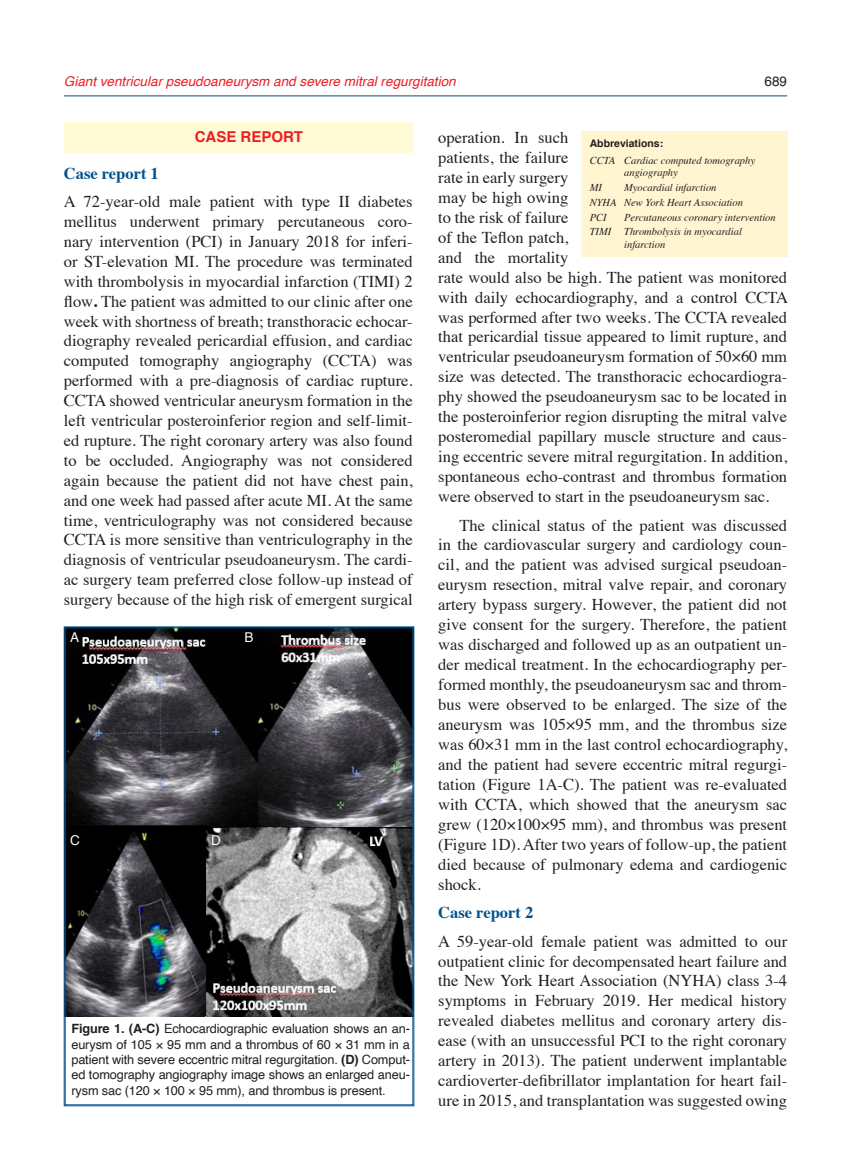
<style>
.page{position:relative;width:851px;height:1170px;background:#fff}
.page>*{position:absolute;margin:0;border:0;box-sizing:border-box;transform-origin:0 0}
.t1{font:16.5px/20px "Times";color:#231f20;text-align:justify}
.t2{font:700 16.5px "Times";color:#01518b}
.Paragraph_Style_1{font:700 15px "Helvetica";color:#ee1d23}
.t3{font:italic 13.5px "Helvetica";color:#ee1d23}
.t4{font:13.5px "Helvetica";color:#fff}
.t5{font:13.5px "Helvetica";color:#231f20}
.t6{font:12.75px/15.3px "Helvetica";letter-spacing:-.01em;color:#231f20;text-align:justify}
.t7{font:italic 10.5px/12.6px "Times";color:#231f20}
.t8{font:700 10.5px "Helvetica";color:#231f20}
.s1{font-weight:700}
</style>
<div class="page">
<div style="left:64px;top:122px;width:348px;height:31px;background:#fffbd6"></div>
<hr style="left:64px;top:96px;width:723px;height:1px;background:#01518b">
<div style="left:581px;top:130px;width:206px;height:126px;background:#fff5d1"></div>
<svg style="left:63px;top:626px;width:351px;height:480px"></svg>
<p class="t3" style="left:64px;top:71px;width:393px">Giant ventricular pseudoaneurysm and severe mitral regurgitation</p>
<p class="t5" style="left:764px;top:71px;width:24px">689</p>
<p class="Paragraph_Style_1" style="left:195px;top:124px;width:110px">CASE REPORT</p>
<p class="t2" style="left:64px;top:157px;width:97px">Case report 1</p>
<p class="t1" style="left:64px;top:190px;width:350px">A 72-year-old male patient with type II diabetes mellitus underwent primary percutaneous coro&shy;nary intervention (PCI) in January 2018 for inferi&shy;or ST-elevation MI. The procedure was terminated with thrombolysis in myocardial infarction (TIMI) 2 flow<span class="s1">.</span> The patient was admitted to our clinic after one week with shortness of breath; transthoracic echocar&shy;diography revealed pericardial effusion, and cardiac computed tomography angiography (CCTA) was performed with a pre-diagnosis of cardiac rupture.<br>CCTA showed ventricular aneurysm formation in the left ventricular posteroinferior region and self-limit&shy;ed rupture. The right coronary artery was also found to be occluded. Angiography was not considered again because the patient did not have chest pain, and one week had passed after acute MI. At the same time, ventriculography was not considered because CCTA is more sensitive than ventriculography in the diagnosis of ventricular pseudoaneurysm. The cardi&shy;ac surgery team preferred close follow-up instead of surgery because of the high risk of emergent surgical</p>
<p class="t4" style="left:70px;top:627px;width:11px">A</p>
<p class="t4" style="left:70px;top:829px;width:11px">C</p>
<p class="t4" style="left:244px;top:627px;width:11px">B</p>
<p class="t4" style="left:211px;top:829px;width:11px">D</p>
<p class="t6" style="left:71px;top:1021px;width:340px"><span class="s1">Figure 1. (A-C)</span> Echocardiographic evaluation shows an an&shy;eurysm of 105 × 95 mm and a thrombus of 60 × 31 mm in a patient with severe eccentric mitral regurgitation. <span class="s1">(D)</span> Comput&shy;ed tomography angiography image shows an enlarged aneu&shy;rysm sac (120 × 100 × 95 mm), and thrombus is present.</p>
<p class="t1" style="left:438px;top:126px;width:351px;text-align:left">operation. In such<br>patients, the failure<br>rate in early surgery<br>may be high owing<br>to the risk of failure<br>of the Teflon patch,<br>and the mortality<br>rate would also be high. The patient was monitored with daily echocardiography, and a control CCTA was performed after two weeks. The CCTA revealed that pericardial tissue appeared to limit rupture, and ventricular pseudoaneurysm formation of 50×60 mm size was detected. The transthoracic echocardiogra&shy;phy showed the pseudoaneurysm sac to be located in the posteroinferior region disrupting the mitral valve posteromedial papillary muscle structure and caus&shy;ing eccentric severe mitral regurgitation. In addition, spontaneous echo-contrast and thrombus formation were observed to start in the pseudoaneurysm sac.</p>
<p class="t1" style="left:438px;top:513px;width:350px;text-indent:21px">The clinical status of the patient was discussed in the cardiovascular surgery and cardiology coun&shy;cil, and the patient was advised surgical pseudoan&shy;eurysm resection, mitral valve repair, and coronary artery bypass surgery. However, the patient did not give consent for the surgery. Therefore, the patient was discharged and followed up as an outpatient un&shy;der medical treatment. In the echocardiography per&shy;formed monthly, the pseudoaneurysm sac and throm&shy;bus were observed to be enlarged. The size of the aneurysm was 105×95 mm, and the thrombus size was 60×31 mm in the last control echocardiography, and the patient had severe eccentric mitral regurgi&shy;tation (Figure 1A-C). The patient was re-evaluated with CCTA, which showed that the aneurysm sac grew (120×100×95 mm), and thrombus was present (Figure 1D). After two years of follow-up, the patient died because of pulmonary edema and cardiogenic shock.</p>
<p class="t2" style="left:438px;top:896px;width:97px">Case report 2</p>
<p class="t1" style="left:438px;top:929px;width:350px">A 59-year-old female patient was admitted to our outpatient clinic for decompensated heart failure and the New York Heart Association (NYHA) class 3-4 symptoms in February 2019. Her medical history revealed diabetes mellitus and coronary artery dis&shy;ease (with an unsuccessful PCI to the right coronary artery in 2013). The patient underwent implantable cardioverter-defibrillator implantation for heart fail&shy;ure in 2015, and transplantation was suggested owing</p>
<p class="t8" style="left:589px;top:135px;width:75px">Abbreviations:</p>
<p class="t7" style="left:624px;top:153px;width:132px;text-indent:-35px">CCTA Cardiac computed tomography angiography</p>
<p class="t7" style="left:589px;top:181px;width:14px">MI</p>
<p class="t7" style="left:624px;top:181px;width:94px">Myocardial infarction</p>
<p class="t7" style="left:589px;top:195px;width:155px">NYHA New York Heart Association</p>
<p class="t7" style="left:589px;top:210px;width:18px">PCI</p>
<p class="t7" style="left:624px;top:210px;width:153px">Percutaneous coronary intervention</p>
<p class="t7" style="left:624px;top:225px;width:119px;text-indent:-35px">TIMI Thrombolysis in myocardial infarction</p>
</div>
